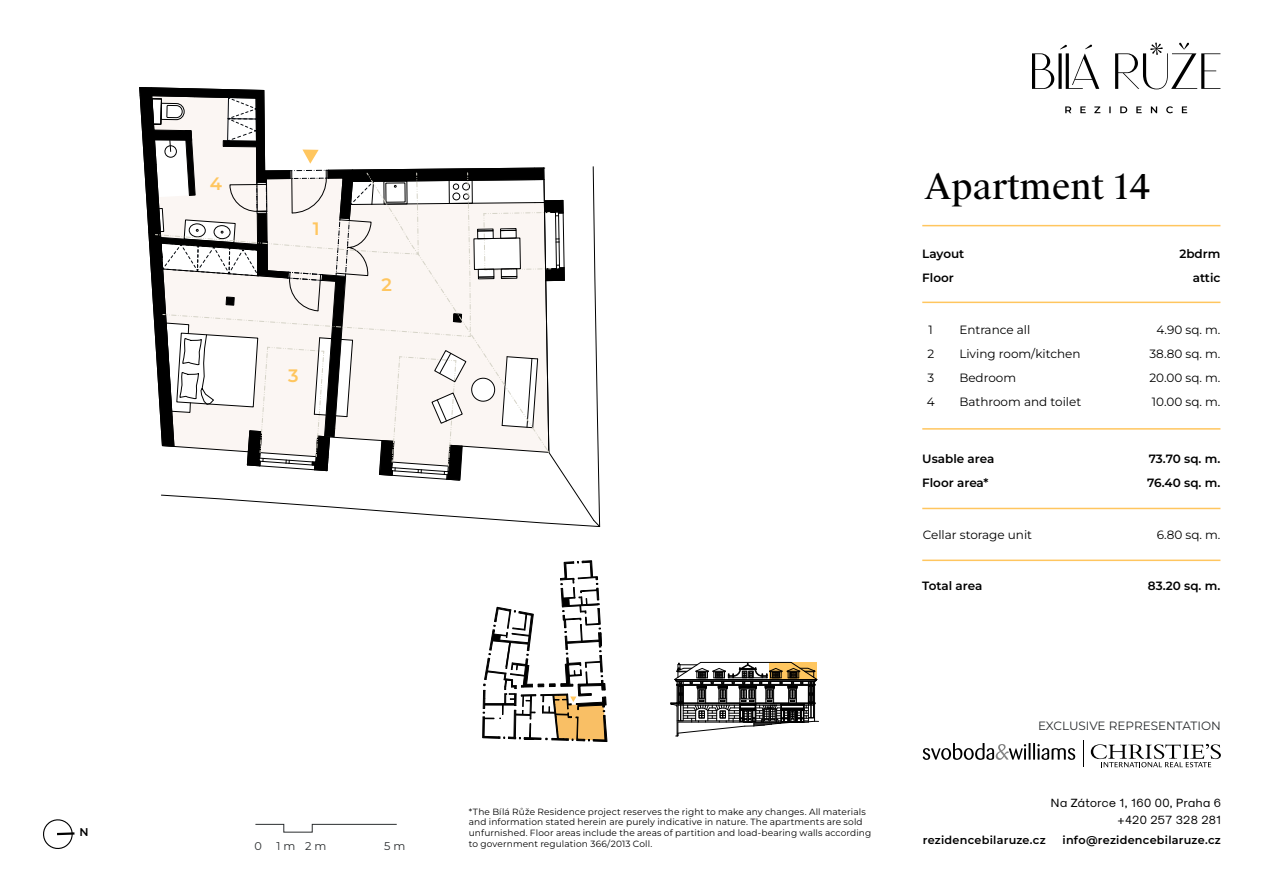
<style>
.page{position:relative;width:1263px;height:893px;background:#fff}
.page>*{position:absolute;margin:0;border:0;box-sizing:border-box;transform-origin:0 0}
.t1{font:34.5px "Suisse Works";letter-spacing:.01em;color:#000}
.t2{font:600 18px "Montserrat";color:#ffc65f}
.t3{font:12px/24px "Montserrat";color:#000}
.t4{font:600 12px "Montserrat";color:#000}
.t5{font:12px/16.5px "Sk Modernist Regular";letter-spacing:.025em;color:#000;text-align:right}
.t6{font:12px "Montserrat";color:#2a2d2f}
.t7{font:600 11.25px "Montserrat";letter-spacing:.02em;color:#000}
.t8{font:11.25px "Montserrat";color:#2a2d2f}
.t9{font:9px/10.8px "Montserrat";letter-spacing:.015em;color:#000}
</style>
<div class="page">
<svg style="left:43px;top:819px;width:32px;height:30px"></svg>
<svg style="left:1091px;top:744px;width:130px;height:23px"></svg>
<svg style="left:923px;top:743px;width:152px;height:17px"></svg>
<svg style="left:671px;top:662px;width:147px;height:75px"></svg>
<hr style="left:922px;top:302px;width:298px;height:1px;background:#ffc65f">
<hr style="left:922px;top:225px;width:298px;height:1px;background:#ffc65f">
<hr style="left:922px;top:428px;width:298px;height:2px;background:#ffc65f">
<svg style="left:255px;top:823px;width:142px;height:10px"></svg>
<svg style="left:1065px;top:106px;width:122px;height:7px"></svg>
<svg style="left:1032px;top:42px;width:188px;height:47px"></svg>
<svg style="left:139px;top:87px;width:468px;height:655px"></svg>
<hr style="left:922px;top:508px;width:298px;height:1px;background:#ffc65f">
<hr style="left:922px;top:560px;width:298px;height:1px;background:#ffc65f">
<p class="t7" style="left:80px;top:825px;width:11px">N</p>
<h2 class="t2" style="left:210px;top:171px;width:14px">4</h2>
<h2 class="t2" style="left:313px;top:216px;width:8px">1</h2>
<h2 class="t2" style="left:288px;top:364px;width:12px">3</h2>
<h2 class="t2" style="left:382px;top:273px;width:12px">2</h2>
<p class="t8" style="left:254px;top:838px;width:9px">0</p>
<p class="t8" style="left:276px;top:838px;width:51px">1 m 2 m</p>
<p class="t8" style="left:384px;top:838px;width:23px">5 m</p>
<p class="t9" style="left:469px;top:806px;width:404px">*The Bílá Růže Residence project reserves the right to make any changes. All materials and information stated herein are purely indicative in nature. The apartments are sold unfurnished. Floor areas include the areas of partition and load-bearing walls according to government regulation 366/2013 Coll.</p>
<h1 class="t1" style="left:924px;top:166px;width:227px">Apartment 14</h1>
<h3 class="t4" style="left:922px;top:246px;width:44px">Layout</h3>
<h3 class="t4" style="left:1179px;top:246px;width:43px">2bdrm</h3>
<h3 class="t4" style="left:922px;top:270px;width:33px">Floor</h3>
<h3 class="t4" style="left:1193px;top:270px;width:29px">attic</h3>
<h3 class="t3" style="left:927px;top:318px;width:9px">1<br>2<br>3<br>4</h3>
<h3 class="t3" style="left:959px;top:318px;width:73px">Entrance all</h3>
<h3 class="t3" style="left:1156px;top:318px;width:66px">4.90 sq. m.</h3>
<h3 class="t3" style="left:959px;top:342px;width:123px">Living room/kitchen</h3>
<h3 class="t3" style="left:1149px;top:342px;width:72px">38.80 sq. m.</h3>
<h3 class="t3" style="left:959px;top:366px;width:58px">Bedroom</h3>
<h3 class="t3" style="left:1149px;top:366px;width:73px">20.00 sq. m.</h3>
<h3 class="t3" style="left:959px;top:390px;width:123px">Bathroom and toilet</h3>
<h3 class="t3" style="left:1152px;top:390px;width:70px">10.00 sq. m.</h3>
<h3 class="t4" style="left:922px;top:451px;width:74px">Usable area</h3>
<h3 class="t4" style="left:1149px;top:451px;width:73px">73.70 sq. m.</h3>
<h3 class="t4" style="left:922px;top:475px;width:68px">Floor area*</h3>
<h3 class="t4" style="left:1147px;top:475px;width:75px">76.40 sq. m.</h3>
<h3 class="t3" style="left:923px;top:523px;width:111px">Cellar storage unit</h3>
<h3 class="t3" style="left:1157px;top:523px;width:65px">6.80 sq. m.</h3>
<h3 class="t4" style="left:922px;top:578px;width:62px">Total area</h3>
<h3 class="t4" style="left:1148px;top:578px;width:74px">83.20 sq. m.</h3>
<h3 class="t6" style="left:1038px;top:717px;width:184px">EXCLUSIVE REPRESENTATION</h3>
<h3 class="t5" style="left:1051px;top:794px;width:171px">Na Zátorce 1, 160 00, Praha 6 +420 257 328 281</h3>
<p class="t7" style="left:923px;top:833px;width:124px">rezidencebilaruze.cz</p>
<p class="t7" style="left:1062px;top:833px;width:160px">info@rezidencebilaruze.cz</p>
</div>
